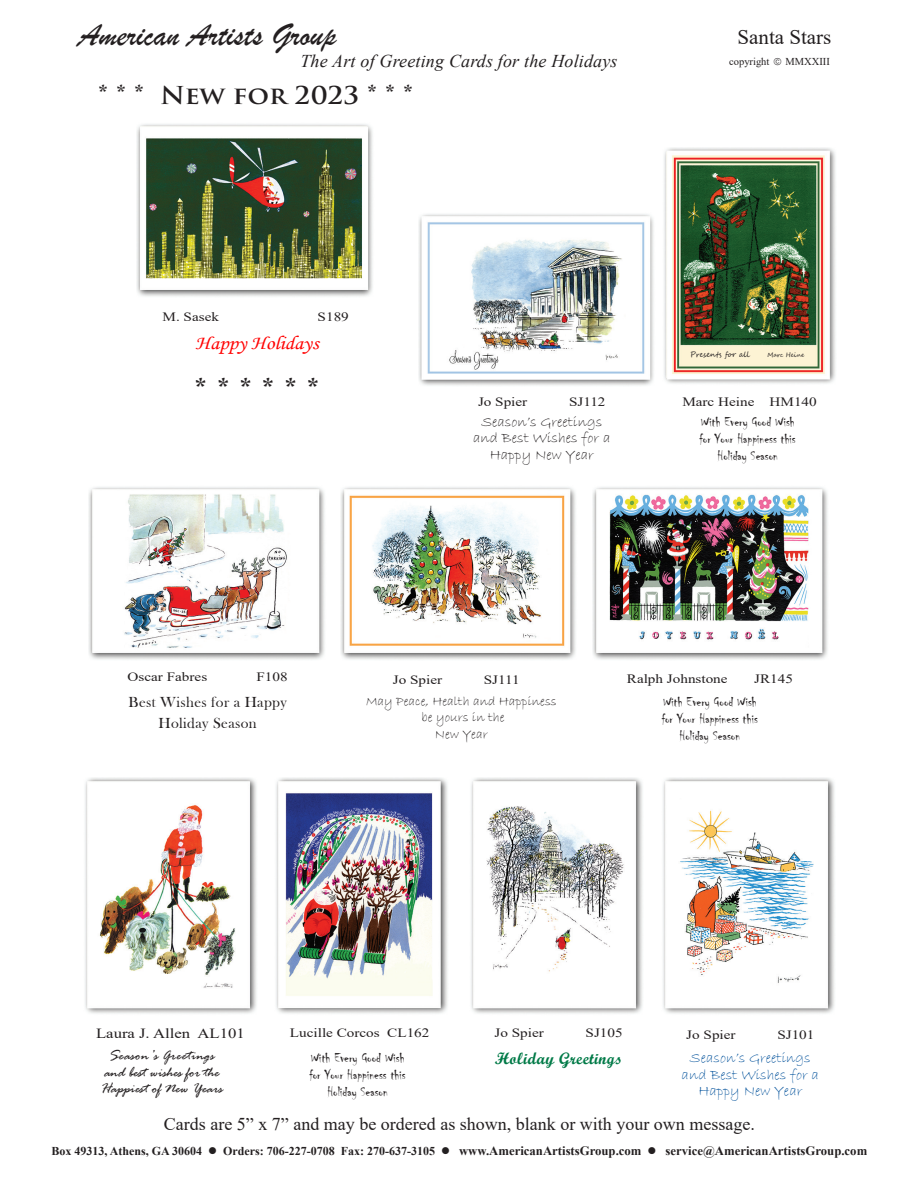
<style>
.page{position:relative;width:918px;height:1188px;background:#fff}
.page>*{position:absolute;margin:0;border:0;box-sizing:border-box;transform-origin:0 0}
.t1{font:33px "Brush Script";color:#231f20}
.t2{font:600 30px "Trajan Pro 3";color:#231f20;scale:1.1 1}
.t3{font:600 24px "Trajan Pro 3";color:#231f20;scale:1.1 1}
.t4{font:21px "Times New Roman";color:#231f20}
.t5{font:19.5px "Monotype Corsiva";color:#f00;scale:1.1 1}
.t6{font:18px "Times New Roman";color:#231f20}
.t7{font:italic 18px "Times New Roman";letter-spacing:.01em;color:#231f20}
.t8{font:16.5px "Script MT Bold";letter-spacing:.025em;color:#017a47}
.t9{font:15px "Bradley Hand ITC";color:#01519b}
.t10{font:15px "Bradley Hand ITC";color:#231f20}
.t11{font:italic 15px "Rage";color:#231f20}
.t12{font:15px "Bask Old Face";letter-spacing:.025em;color:#231f20}
.t13{font:italic 15px "Rage";letter-spacing:.025em;color:#231f20}
.t14{font:14.25px "Chiller";color:#231f20}
.t15{font:14.1px "Times New Roman";color:#231f20;scale:1.19 1}
.t16{font:13.5px "Bradley Hand ITC";color:#231f20}
.t17{font:12.75px "Times New Roman";color:#231f20;scale:1.19 1}
.t18{font:700 12.75px "Times New Roman";color:#231f20}
.t19{font:10.5px "Times New Roman";color:#231f20}
.t20{font:7.5px "Segoe Script";color:#231f20}
.t21{font:6px "Segoe Script";color:#231f20}
.s1{font-size:12px}
</style>
<div class="page">
<img style="left:89px;top:487px;width:236px;height:173px">
<img style="left:85px;top:778px;width:172px;height:236px">
<img style="left:592px;top:487px;width:236px;height:173px">
<img style="left:340px;top:487px;width:236px;height:173px">
<img style="left:471px;top:778px;width:172px;height:236px">
<img style="left:276px;top:778px;width:172px;height:236px">
<img style="left:663px;top:778px;width:172px;height:236px">
<img style="left:664px;top:148px;width:172px;height:236px">
<img style="left:418px;top:214px;width:236px;height:172px">
<img style="left:137px;top:124px;width:236px;height:173px">
<h1 class="t1" style="left:78px;top:14px;width:260px">American Artists Group</h1>
<h3 class="t4" style="left:738px;top:22px;width:95px">Santa Stars</h3>
<p class="t7" style="left:300px;top:48px;width:319px">The Art of Greeting Cards for the Holidays</p>
<p class="t19" style="left:729px;top:54px;width:42px">copyright</p>
<p class="t19" style="left:786px;top:54px;width:46px">MMXXIII</p>
<p class="t3" style="left:98px;top:77px;width:288px">* * * New for 2023 * * *</p>
<p class="t17" style="left:163px;top:308px;width:49px">M. Sasek</p>
<p class="t17" style="left:318px;top:308px;width:28px">S189</p>
<p class="t5" style="left:195px;top:331px;width:113px">Happy Holidays</p>
<p class="t2" style="left:195px;top:369px;width:115px">* * * * * *</p>
<p class="t17" style="left:478px;top:393px;width:43px">Jo Spier</p>
<p class="t17" style="left:569px;top:393px;width:32px">SJ112</p>
<p class="t10" style="left:481px;top:412px;width:122px">Season’s Greetings</p>
<p class="t10" style="left:473px;top:428px;width:139px">and Best Wishes for a</p>
<p class="t10" style="left:490px;top:445px;width:105px">Happy New Year</p>
<p class="t20" style="left:690px;top:348px;width:61px">Presents for all</p>
<p class="t21" style="left:767px;top:350px;width:39px">Marc Heine</p>
<p class="t17" style="left:682px;top:392px;width:114px">Marc Heine HM140</p>
<p class="t14" style="left:701px;top:414px;width:95px">With Every Good Wish</p>
<p class="t14" style="left:700px;top:431px;width:97px">for Your Happiness this</p>
<p class="t14" style="left:718px;top:448px;width:62px">Holiday Season</p>
<p class="t17" style="left:128px;top:668px;width:68px">Oscar Fabres</p>
<p class="t17" style="left:257px;top:668px;width:28px">F108</p>
<p class="t12" style="left:129px;top:693px;width:160px">Best Wishes for a Happy</p>
<p class="t12" style="left:159px;top:714px;width:100px">Holiday Season</p>
<p class="t17" style="left:393px;top:671px;width:43px">Jo Spier</p>
<p class="t17" style="left:484px;top:671px;width:32px">SJ111</p>
<p class="t16" style="left:366px;top:693px;width:192px">May Peace, Health and Happiness</p>
<p class="t16" style="left:422px;top:709px;width:85px">be yours in the</p>
<p class="t16" style="left:435px;top:725px;width:54px">New Year</p>
<p class="t17" style="left:627px;top:670px;width:86px">Ralph Johnstone</p>
<p class="t17" style="left:754px;top:670px;width:34px">JR145</p>
<p class="t14" style="left:663px;top:694px;width:95px">With Every Good Wish</p>
<p class="t14" style="left:662px;top:711px;width:97px">for Your Happiness this</p>
<p class="t14" style="left:680px;top:728px;width:62px">Holiday Season</p>
<p class="t15" style="left:96px;top:1023px;width:127px">Laura J. Allen AL101</p>
<p class="t13" style="left:109px;top:1047px;width:107px">Season’s Greetings</p>
<p class="t11" style="left:104px;top:1064px;width:117px">and best wishes for the</p>
<p class="t11" style="left:101px;top:1080px;width:124px">Happiest of New Years</p>
<p class="t17" style="left:290px;top:1023px;width:119px">Lucille Corcos CL162</p>
<p class="t14" style="left:311px;top:1050px;width:95px">With Every Good Wish</p>
<p class="t14" style="left:310px;top:1067px;width:97px">for Your Happiness this</p>
<p class="t14" style="left:327px;top:1084px;width:62px">Holiday Season</p>
<p class="t17" style="left:495px;top:1024px;width:43px">Jo Spier</p>
<p class="t17" style="left:586px;top:1024px;width:33px">SJ105</p>
<p class="t8" style="left:495px;top:1048px;width:129px">Holiday Greetings</p>
<p class="t17" style="left:686px;top:1025px;width:43px">Jo Spier</p>
<p class="t17" style="left:777px;top:1025px;width:33px">SJ101</p>
<p class="t9" style="left:690px;top:1048px;width:122px">Season’s Greetings</p>
<p class="t9" style="left:682px;top:1065px;width:139px">and Best Wishes for a</p>
<p class="t9" style="left:698px;top:1081px;width:105px">Happy New Year</p>
<p class="t6" style="left:164px;top:1111px;width:592px">Cards are 5” x 7” and may be ordered as shown, blank or with your own message.</p>
<p class="t18" style="left:52px;top:1141px;width:817px"><span class="s1">Box 49313, Athens, GA 30604</span> ● <span class="s1">Orders: 706-227-0708 Fax: 270-637-3105</span> ● www.AmericanArtistsGroup.com ● service@AmericanArtistsGroup.com</p>
</div>
